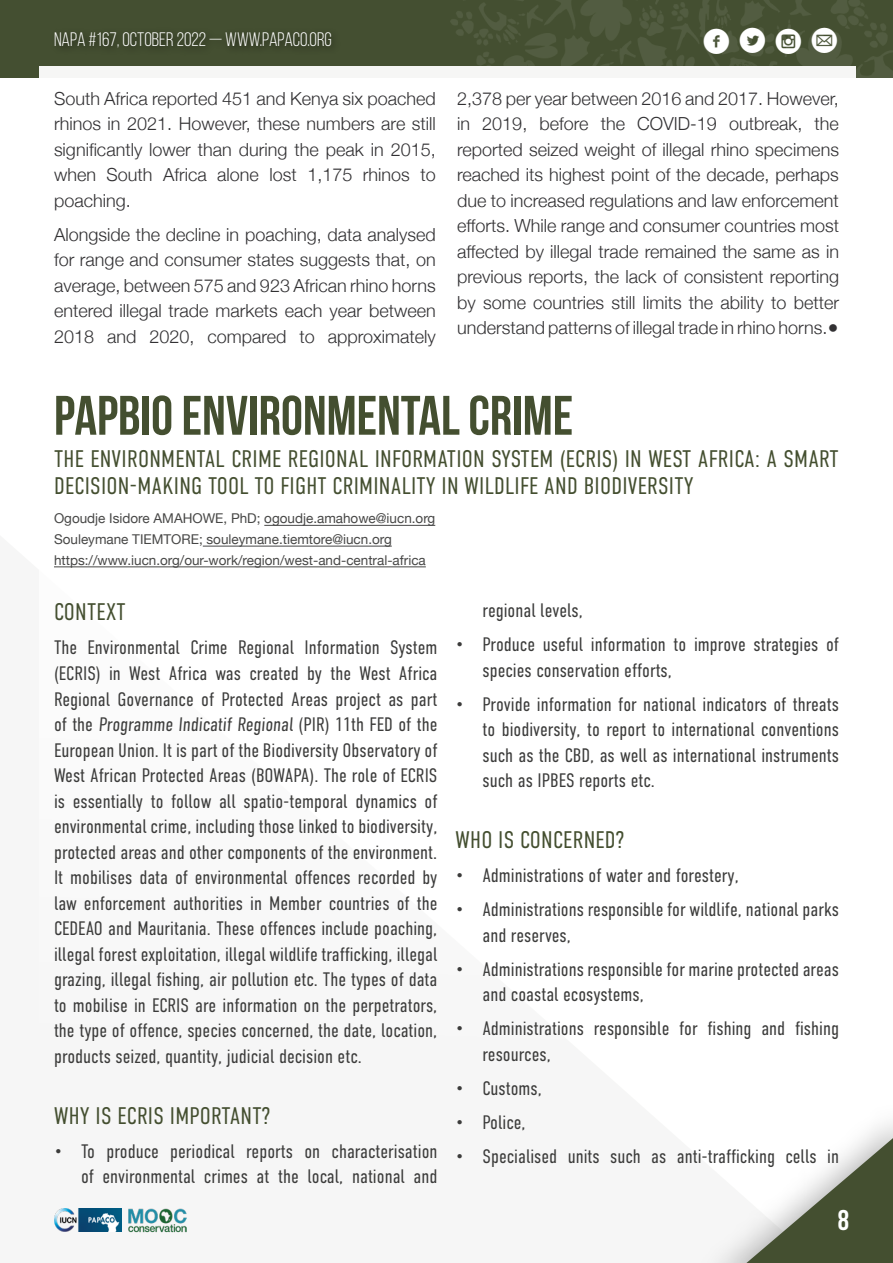
<style>
.page{position:relative;width:893px;height:1263px;background:#fff}
.page>*{position:absolute;margin:0;border:0;box-sizing:border-box;transform-origin:0 0}
.t1{font:700 55.5px "Bebas Neue";color:#444f30}
.t2{font:36px "Socialico";color:#fff}
.t3{font:700 28.5px "Bebas Neue";color:#fff}
.t4{font:300 24px/27px "DIN Condensed";letter-spacing:.01em;color:#444f30}
.t5{font:300 19.5px/25.5px "DIN Condensed";color:#3c3c3b}
.t6{font:19.5px "Bebas Neue";color:#fff}
.t7{font:300 18px/25.5px "Helvetica Neue";color:#323133;text-align:justify}
.t8{font:13.5px/20.7px "Helvetica Neue";color:#474746}
.s1{font-family:"Socialico Plus Plus"}
</style>
<div class="page">
<div style="left:0;top:0;width:893px;height:77px;background:#444f31"></div>
<div style="left:49px;top:26px;width:293px;height:30px;background:#3f4a2d"></div>
<svg style="left:716px;top:1129px;width:177px;height:134px"></svg>
<div style="left:39px;top:66px;width:817px;height:1005px;background:#fff"></div>
<img style="left:128px;top:1208px;width:59px;height:25px">
<img style="left:450px;top:0;width:443px;height:78px">
<img style="left:54px;top:1209px;width:68px;height:22px">
<hr style="left:264px;top:525px;width:171px;height:1px;background:#474746">
<hr style="left:203px;top:546px;width:189px;height:1px;background:#474746">
<hr style="left:54px;top:566px;width:372px;height:1px;background:#474746">
<p class="t6" style="left:54px;top:29px;width:279px">NAPA #167, OCTOBER 2022 — WWW.PAPACO.ORG</p>
<h2 class="t2" style="left:702px;top:20px;width:138px">fl<span class="s1">im</span></h2>
<p class="t7" style="left:54px;top:84px;width:383px">South Africa reported 451 and Kenya six poached rhinos in 2021. However, these numbers are still significantly lower than during the peak in 2015, when South Africa alone lost 1,175 rhinos to poaching.</p>
<p class="t7" style="left:54px;top:220px;width:383px">Alongside the decline in poaching, data analysed for range and consumer states suggests that, on average, between 575 and 923 African rhino horns entered illegal trade markets each year between 2018 and 2020, compared to approximately</p>
<p class="t7" style="left:457px;top:84px;width:383px">2,378 per year between 2016 and 2017. However, in 2019, before the COVID-19 outbreak, the reported seized weight of illegal rhino specimens reached its highest point of the decade, perhaps due to increased regulations and law enforcement efforts. While range and consumer countries most affected by illegal trade remained the same as in previous reports, the lack of consistent reporting by some countries still limits the ability to better understand patterns of illegal trade in rhino horns.●</p>
<h1 class="t1" style="left:54px;top:385px;width:521px">PAPBIO ENVIRONMENTAL CRIME</h1>
<p class="t4" style="left:54px;top:445px;width:786px">THE ENVIRONMENTAL CRIME REGIONAL INFORMATION SYSTEM (ECRIS) IN WEST AFRICA: A SMART<br>DECISION-MAKING TOOL TO FIGHT CRIMINALITY IN WILDLIFE AND BIODIVERSITY</p>
<p class="t8" style="left:54px;top:509px;width:383px">Ogoudje Isidore AMAHOWE, PhD; ogoudje.amahowe@iucn.org<br>Souleymane TIEMTORE; souleymane.tiemtore@iucn.org https://www.iucn.org/our-work/region/west-and-central-africa</p>
<p class="t4" style="left:54px;top:599px;width:73px">CONTEXT</p>
<p class="t5" style="left:54px;top:635px;width:385px;text-align:justify">The Environmental Crime Regional Information System (ECRIS) in West Africa was created by the West Africa Regional Governance of Protected Areas project as part of the Programme Indicatif Regional (PIR) 11th FED of the European Union. It is part of the Biodiversity Observatory of West African Protected Areas (BOWAPA). The role of ECRIS is essentially to follow all spatio-temporal dynamics of environmental crime, including those linked to biodiversity, protected areas and other components of the environment.<br>It mobilises data of environmental offences recorded by law enforcement authorities in Member countries of the CEDEAO and Mauritania. These offences include poaching, illegal forest exploitation, illegal wildlife trafficking, illegal grazing, illegal fishing, air pollution etc. The types of data to mobilise in ECRIS are information on the perpetrators, the type of offence, species concerned, the date, location, products seized, quantity, judicial decision etc.</p>
<p class="t4" style="left:54px;top:1102px;width:218px">WHY IS ECRIS IMPORTANT?</p>
<p class="t5" style="left:54px;top:1138px;width:385px;text-align:right">• To produce periodical reports on characterisation of environmental crimes at the local, national and</p>
<p class="t5" style="left:482px;top:598px;width:102px">regional levels,</p>
<p class="t5" style="left:482px;top:632px;width:358px;text-indent:-27px">• Produce useful information to improve strategies of species conservation efforts,</p>
<p class="t5" style="left:482px;top:691px;width:358px;text-align:justify;text-indent:-27px">• Provide information for national indicators of threats to biodiversity, to report to international conventions such as the CBD, as well as international instruments such as IPBES reports etc.</p>
<p class="t4" style="left:456px;top:826px;width:170px">WHO IS CONCERNED?</p>
<p class="t5" style="left:455px;top:863px;width:285px">• Administrations of water and forestery,</p>
<p class="t5" style="left:482px;top:897px;width:358px;text-indent:-27px">• Administrations responsible for wildlife, national parks and reserves,</p>
<p class="t5" style="left:482px;top:956px;width:358px;text-indent:-27px">• Administrations responsible for marine protected areas and coastal ecosystems,</p>
<p class="t5" style="left:482px;top:1016px;width:358px;text-indent:-27px">• Administrations responsible for fishing and fishing resources,</p>
<p class="t5" style="left:455px;top:1075px;width:88px">• Customs,</p>
<p class="t5" style="left:455px;top:1109px;width:72px">• Police,</p>
<p class="t5" style="left:455px;top:1143px;width:385px">• Specialised units such as anti-trafficking cells in</p>
<h3 class="t3" style="left:838px;top:1205px;width:13px">8</h3>
</div>
